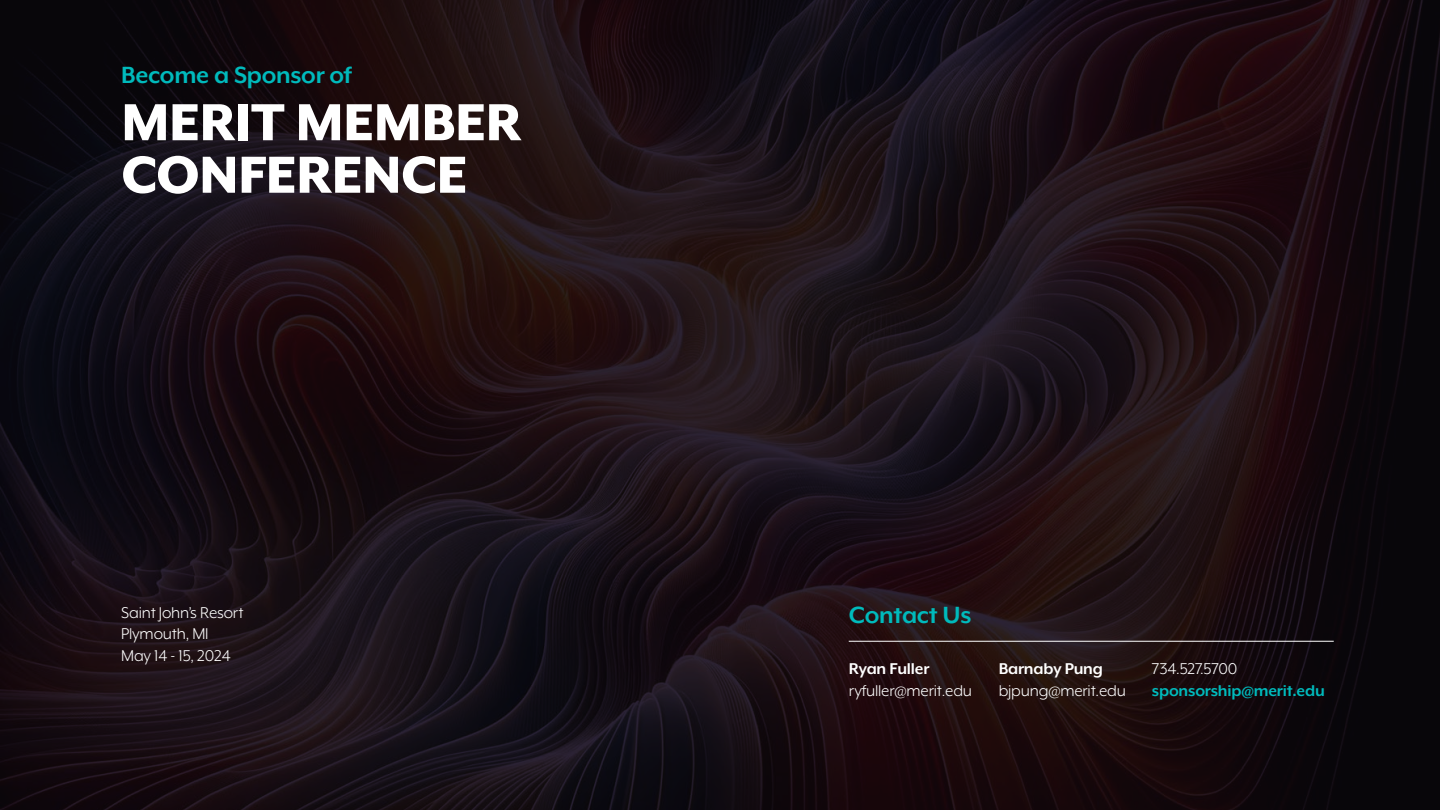
<style>
.page{position:relative;width:1440px;height:810px;background:#fff}
.page>*{position:absolute;margin:0;border:0;box-sizing:border-box;transform-origin:0 0}
.t1{font:800 60px/52.5px "Mr Eaves XL Mod OT";letter-spacing:-.01em;color:#fff}
.t2{font:700 27px "Mr Eaves XL Mod OT";letter-spacing:-.01em;color:#00babc}
.t3{font:18px/21.6px "Mr Eaves XL Mod OT";letter-spacing:-.01em;color:#fff}
.t4{font:700 18px "Mr Eaves XL Mod OT";letter-spacing:-.01em;color:#fff}
.t5{font:700 18px "Mr Eaves XL Mod OT";letter-spacing:-.01em;color:#00babc}
</style>
<div class="page">
<img style="left:0;top:0;width:1440px;height:810px">
<hr style="left:849px;top:641px;width:485px;height:1px;background:#fff">
<h2 class="t2" style="left:121px;top:61px;width:232px">Become a Sponsor of</h2>
<h1 class="t1" style="left:121px;top:96px;width:402px">MERIT MEMBER<br>CONFERENCE</h1>
<p class="t3" style="left:121px;top:601px;width:124px">Saint John’s Resort<br>Plymouth, MI<br>May 14 - 15, 2024</p>
<h2 class="t2" style="left:849px;top:602px;width:124px">Contact Us</h2>
<p class="t4" style="left:849px;top:660px;width:82px">Ryan Fuller</p>
<p class="t3" style="left:849px;top:680px;width:125px">ryfuller@merit.edu</p>
<p class="t4" style="left:999px;top:660px;width:106px">Barnaby Pung</p>
<p class="t3" style="left:999px;top:680px;width:129px">bjpung@merit.edu</p>
<p class="t3" style="left:1152px;top:658px;width:87px">734.527.5700</p>
<p class="t5" style="left:1152px;top:682px;width:174px">sponsorship@merit.edu</p>
</div>
